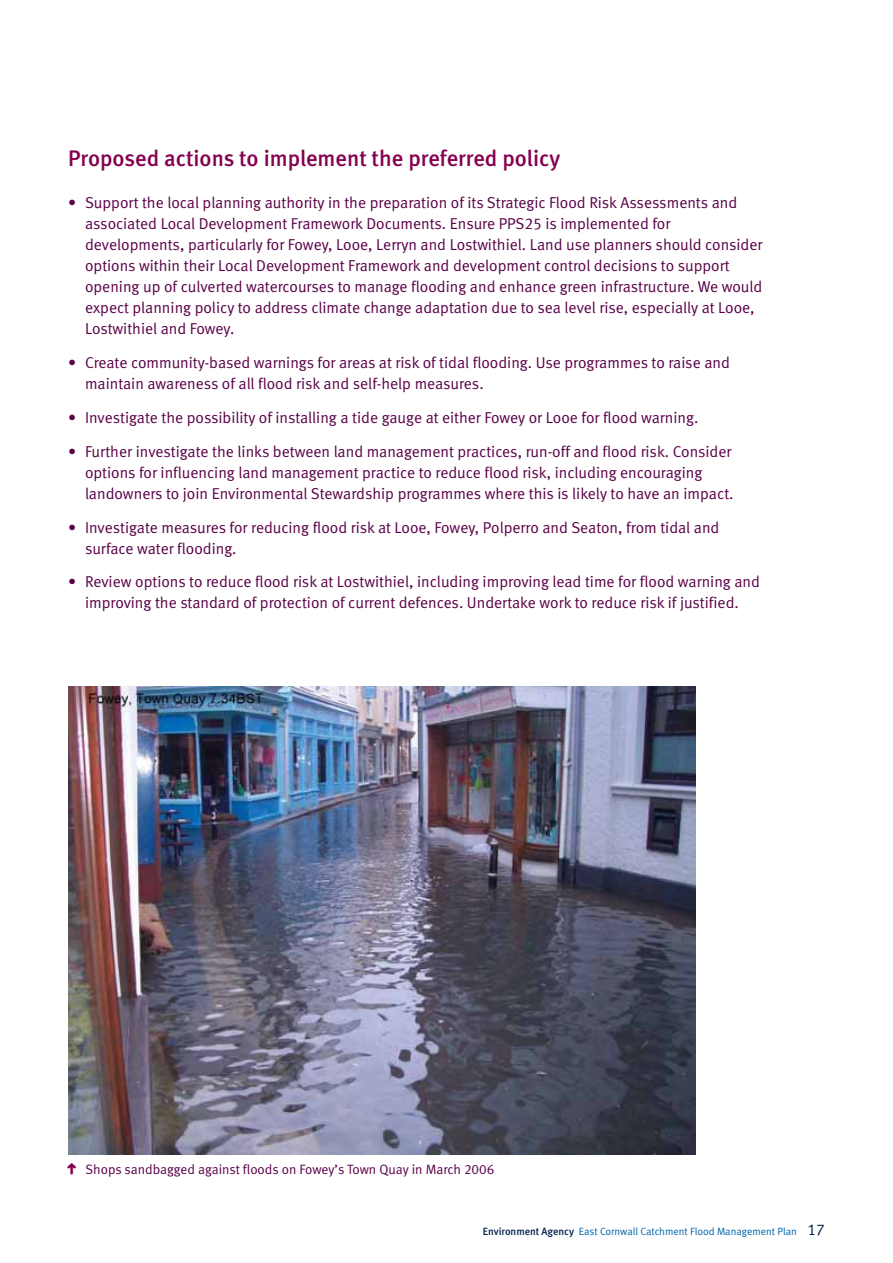
<style>
.page{position:relative;width:893px;height:1263px;background:#fff}
.page>*{position:absolute;margin:0;border:0;box-sizing:border-box;transform-origin:0 0}
.t1{font:500 22.5px "EA Meta";color:#85004f}
.t2{font:15.75px/21px "EA Meta Normal";color:#5a0048}
.t3{font:13.5px "EA Meta Normal";color:#5a0048}
.t4{font:10.5px "EA Meta Normal";color:#0064a9}
.s1{font-family:"EA Meta";font-weight:500;color:#00224c}
.s2{font-size:15.75px;color:#00224c}
</style>
<div class="page">
<img style="left:68px;top:686px;width:628px;height:468px">
<h1 class="t1" style="left:68px;top:150px;width:494px">Proposed actions to implement the preferred policy</h1>
<p class="t2" style="left:85px;top:194px;width:679px;text-indent:-17px">• Support the local planning authority in the preparation of its Strategic Flood Risk Assessments and associated Local Development Framework Documents. Ensure PPS25 is implemented for developments, particularly for Fowey, Looe, Lerryn and Lostwithiel. Land use planners should consider options within their Local Development Framework and development control decisions to support opening up of culverted watercourses to manage flooding and enhance green infrastructure. We would expect planning policy to address climate change adaptation due to sea level rise, especially at Looe, Lostwithiel and Fowey.</p>
<p class="t2" style="left:85px;top:353px;width:646px;text-indent:-17px">• Create community-based warnings for areas at risk of tidal flooding. Use programmes to raise and maintain awareness of all flood risk and self-help measures.</p>
<p class="t2" style="left:68px;top:408px;width:632px">• Investigate the possibility of installing a tide gauge at either Fowey or Looe for flood warning.</p>
<p class="t2" style="left:85px;top:442px;width:650px;text-indent:-17px">• Further investigate the links between land management practices, run-off and flood risk. Consider options for influencing land management practice to reduce flood risk, including encouraging landowners to join Environmental Stewardship programmes where this is likely to have an impact.</p>
<p class="t2" style="left:85px;top:518px;width:636px;text-indent:-17px">• Investigate measures for reducing flood risk at Looe, Fowey, Polperro and Seaton, from tidal and surface water flooding.</p>
<p class="t2" style="left:68px;top:572px;width:693px;text-align:center">• Review options to reduce flood risk at Lostwithiel, including improving lead time for flood warning and improving the standard of protection of current defences. Undertake work to reduce risk if justified.</p>
<p class="t3" style="left:86px;top:1164px;width:410px">Shops sandbagged against floods on Fowey’s Town Quay in March 2006</p>
<p class="t4" style="left:483px;top:1227px;width:344px"><span class="s1">Environment Agency</span> East Cornwall Catchment Flood Management Plan <span class="s2">17</span></p>
</div>
